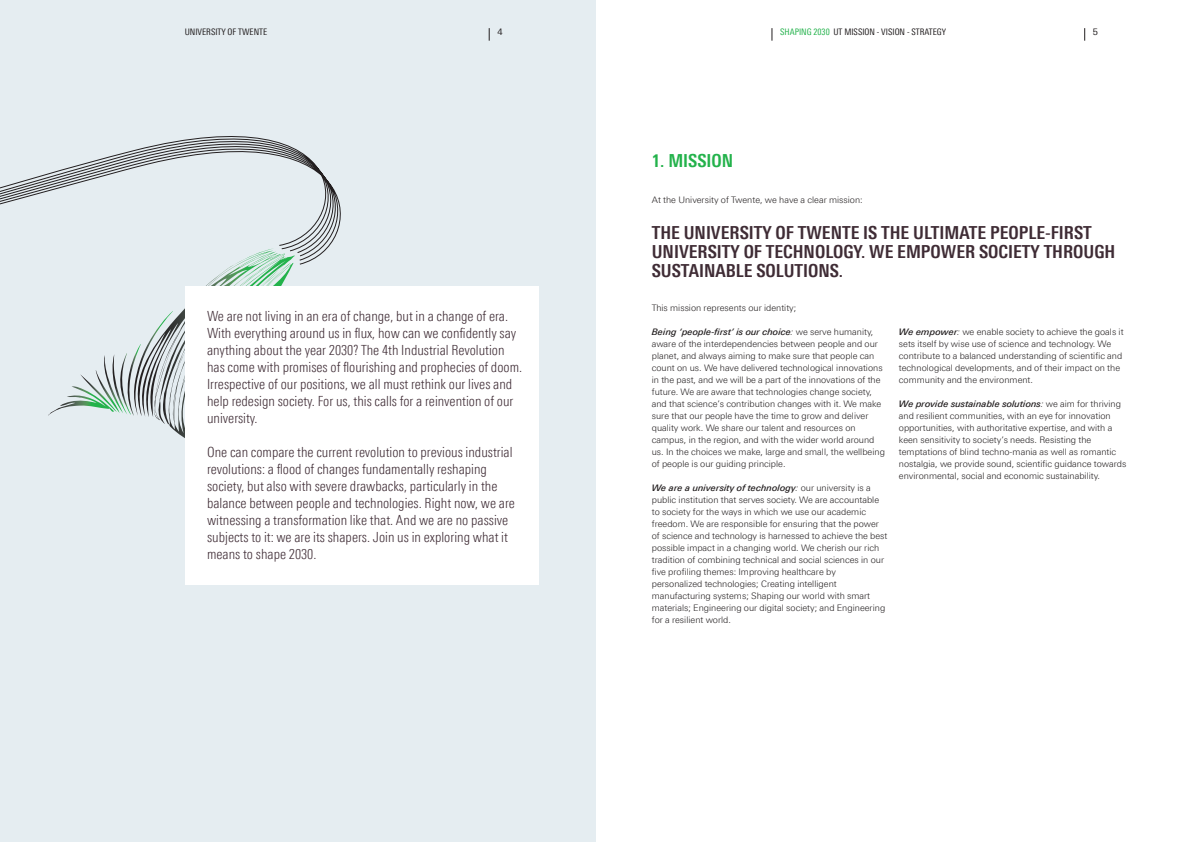
<style>
.page{position:relative;width:1191px;height:842px;background:#fff}
.page>*{position:absolute;margin:0;border:0;box-sizing:border-box;transform-origin:0 0}
._05_UT_Paragraafkop{font:700 18px/19px "Linotype Univers 620 Cn";color:#3f2c35}
._05_UT_Paragraafkop-2{font:700 18px "Linotype Univers 620 Cn";color:#23b24b}
.Inleiding{font:300 14px/17px "Linotype Univers 320 Cn";color:#3f2c35}
._06_UT_Body{font:300 9px/12px "Linotype Univers 330";color:#231f20}
.t1{font:9px "Linotype Univers 420 Cn";color:#231f20}
.t2{font:9px "Linotype Univers 430";color:#231f20}
.s1{color:#23b24b}
.s2{font-family:"Linotype Univers 531 Medium It";font-weight:400}
.s3{font-family:"Linotype Univers 331 Light It";font-weight:400}
</style>
<div class="page">
<div style="left:0;top:0;width:595px;height:842px;background:#e5edf1"></div>
<svg style="left:0;top:136px;width:341px;height:139px"></svg>
<svg style="left:48px;top:265px;width:239px;height:173px"></svg>
<div style="left:185px;top:286px;width:354px;height:299px;background:#fff"></div>
<svg style="left:489px;top:28px;width:1px;height:13px"></svg>
<svg style="left:1084px;top:28px;width:1px;height:13px"></svg>
<svg style="left:771px;top:28px;width:1px;height:13px"></svg>
<p class="t1" style="left:185px;top:26px;width:84px">UNIVERSITY OF TWENTE</p>
<p class="t2" style="left:497px;top:26px;width:7px">4</p>
<p class="t1" style="left:780px;top:26px;width:167px"><span class="s1">SHAPING 2030</span> UT MISSION - VISION - STRATEGY</p>
<p class="t2" style="left:1093px;top:26px;width:7px">5</p>
<p class="_05_UT_Paragraafkop-2" style="left:652px;top:150px;width:83px">1. MISSION</p>
<p class="_06_UT_Body" style="left:652px;top:193px;width:212px">At the University of Twente, we have a clear mission:</p>
<p class="Inleiding" style="left:207px;top:307px;width:317px">We are not living in an era of change, but in a change of era.<br>With everything around us in flux, how can we confidently say anything about the year 2030? The 4th Industrial Revolution has come with promises of flourishing and prophecies of doom.<br>Irrespective of our positions, we all must rethink our lives and help redesign society. For us, this calls for a reinvention of our university.</p>
<p class="Inleiding" style="left:207px;top:443px;width:309px">One can compare the current revolution to previous industrial revolutions: a flood of changes fundamentally reshaping society, but also with severe drawbacks, particularly in the balance between people and technologies. Right now, we are witnessing a transformation like that. And we are no passive subjects to it: we are its shapers. Join us in exploring what it means to shape 2030.</p>
<p class="_05_UT_Paragraafkop" style="left:652px;top:223px;width:465px">THE UNIVERSITY OF TWENTE IS THE ULTIMATE PEOPLE-FIRST<br>UNIVERSITY OF TECHNOLOGY. WE EMPOWER SOCIETY THROUGH<br>SUSTAINABLE SOLUTIONS.</p>
<p class="_06_UT_Body" style="left:652px;top:301px;width:146px">This mission represents our identity;</p>
<p class="_06_UT_Body" style="left:652px;top:325px;width:235px"><span class="s2">Being ‘people-first’ is our choice</span><span class="s3">:</span> we serve humanity, aware of the interdependencies between people and our planet, and always aiming to make sure that people can count on us. We have delivered technological innovations in the past, and we will be a part of the innovations of the future. We are aware that technologies change society, and that science’s contribution changes with it. We make sure that our people have the time to grow and deliver quality work. We share our talent and resources on campus, in the region, and with the wider world around us. In the choices we make, large and small, the wellbeing of people is our guiding principle.</p>
<p class="_06_UT_Body" style="left:652px;top:481px;width:237px"><span class="s2">We are a university of technology</span><span class="s3">:</span> our university is a public institution that serves society. We are accountable to society for the ways in which we use our academic freedom. We are responsible for ensuring that the power of science and technology is harnessed to achieve the best possible impact in a changing world. We cherish our rich tradition of combining technical and social sciences in our five profiling themes: Improving healthcare by personalized technologies; Creating intelligent manufacturing systems; Shaping our world with smart materials; Engineering our digital society; and Engineering for a resilient world.</p>
<p class="_06_UT_Body" style="left:899px;top:325px;width:226px"><span class="s2">We empower</span><span class="s3">:</span> we enable society to achieve the goals it sets itself by wise use of science and technology. We contribute to a balanced understanding of scientific and technological developments, and of their impact on the community and the environment.</p>
<p class="_06_UT_Body" style="left:899px;top:397px;width:229px"><span class="s2">We provide sustainable solutions</span><span class="s3">:</span> we aim for thriving and resilient communities, with an eye for innovation opportunities, with authoritative expertise, and with a keen sensitivity to society’s needs. Resisting the temptations of blind techno-mania as well as romantic nostalgia, we provide sound, scientific guidance towards environmental, social and economic sustainability.</p>
</div>
